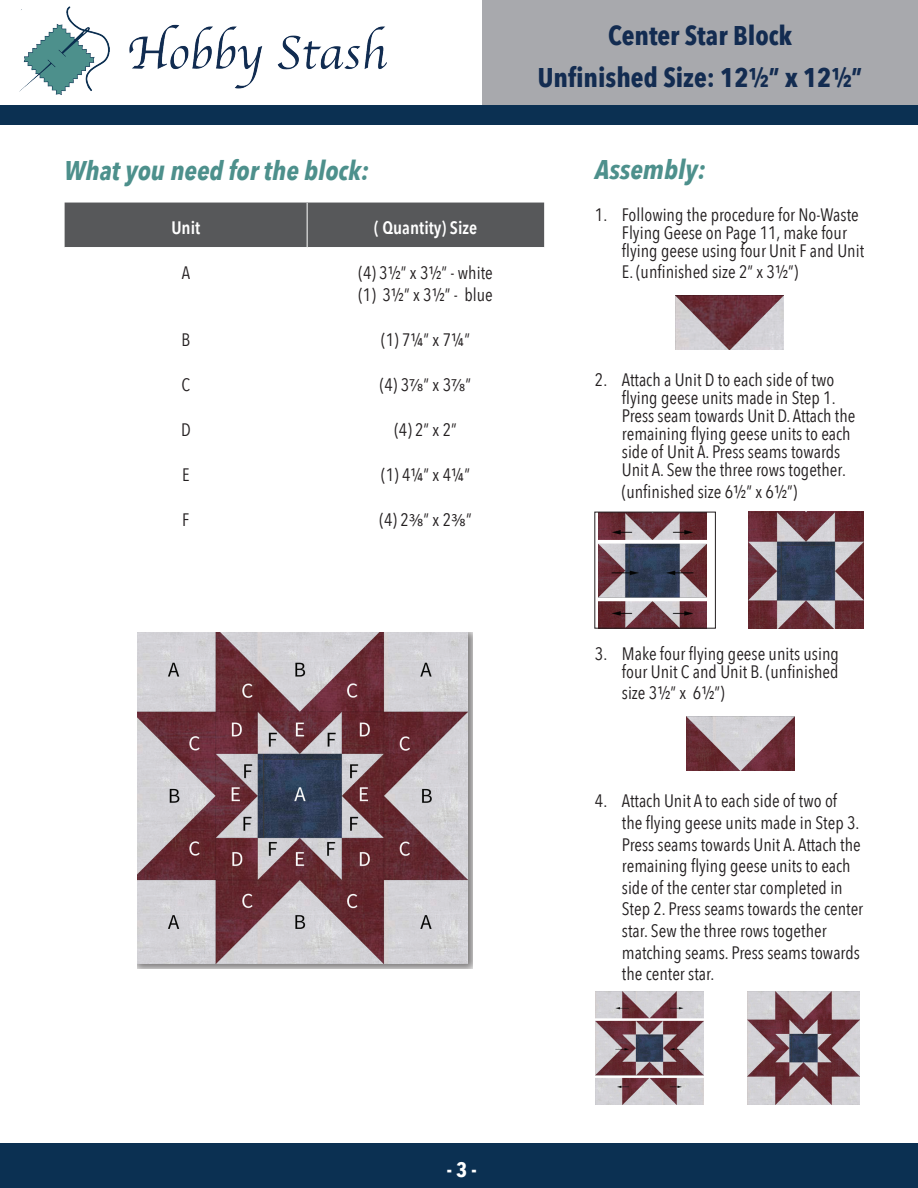
<style>
.page{position:relative;width:918px;height:1188px;background:#fff}
.page>*{position:absolute;margin:0;border:0;box-sizing:border-box;transform-origin:0 0}
.t1{font:700 27px/42px "Avenir Next Condensed";color:#132c51;text-align:center}
.t2{font:italic 700 27px "Avenir Next Condensed";color:#4d908c}
.t3{font:700 21px "Avenir Next Condensed";color:#fff}
.t4{font:18px/21.6px "Avenir Next Condensed";color:#231f20}
.t5{font:600 18px "Avenir Next Condensed";color:#fff}
.s1{font-family:"Source Sans Pro"}
</style>
<div class="page">
<div style="left:0;top:1144px;width:918px;height:44px;background:#0b3052"></div>
<div style="left:0;top:105px;width:918px;height:19px;background:#0b3052"></div>
<div style="left:65px;top:203px;width:479px;height:44px;background:#57585a"></div>
<hr style="left:307px;top:203px;width:1px;height:44px;background:#fff">
<div style="left:137px;top:633px;width:336px;height:335px;background:#231f20;opacity:.6"></div>
<img style="left:137px;top:633px;width:331px;height:330px">
<img style="left:19px;top:6px;width:368px;height:89px">
<div style="left:482px;top:0;width:436px;height:105px;background:#a8a9ad"></div>
<img style="left:675px;top:296px;width:108px;height:53px">
<img style="left:599px;top:514px;width:108px;height:112px">
<div style="left:595px;top:512px;width:121px;height:116px;border:1px solid #231f20"></div>
<img style="left:687px;top:717px;width:108px;height:54px">
<img style="left:595px;top:992px;width:108px;height:112px">
<img style="left:748px;top:512px;width:116px;height:116px">
<img style="left:747px;top:992px;width:113px;height:112px">
<h1 class="t2" style="left:64px;top:154px;width:306px">What you need for the block:</h1>
<p class="t5" style="left:171px;top:212px;width:30px">Unit</p>
<p class="t5" style="left:374px;top:212px;width:105px">( Quantity) Size</p>
<p class="t4" style="left:182px;top:261px;width:10px">A</p>
<p class="t4" style="left:358px;top:261px;width:136px">(4) 3½” x 3½” - white (1) 3½” x 3½” - blue</p>
<p class="t4" style="left:182px;top:328px;width:10px">B</p>
<p class="t4" style="left:381px;top:328px;width:90px">(1) 7¼” x 7¼”</p>
<p class="t4" style="left:182px;top:373px;width:10px">C</p>
<p class="t4" style="left:380px;top:373px;width:93px">(4) 3<span class="s1">⅞</span>” x 3<span class="s1">⅞</span>”</p>
<p class="t4" style="left:181px;top:418px;width:11px">D</p>
<p class="t4" style="left:394px;top:418px;width:64px">(4) 2” x 2”</p>
<p class="t4" style="left:182px;top:463px;width:9px">E</p>
<p class="t4" style="left:381px;top:463px;width:90px">(1) 4¼” x 4¼”</p>
<p class="t4" style="left:182px;top:508px;width:9px">F</p>
<p class="t4" style="left:380px;top:508px;width:94px">(4) 2<span class="s1">⅜</span>” x 2<span class="s1">⅜</span>”</p>
<h1 class="t1" style="left:538px;top:14px;width:326px">Center Star Block<br>Unfinished Size: 12½” x 12½”</h1>
<h1 class="t2" style="left:595px;top:153px;width:112px">Assembly:</h1>
<p class="t4" style="left:622px;top:204px;width:244px;line-height:18px;text-indent:-27px">1. Following the procedure for No-Waste<br>Flying Geese on Page 11, make four flying geese using four Unit F and Unit</p>
<p class="t4" style="left:622px;top:260px;width:178px">E. (unfinished size 2” x 3½”)</p>
<p class="t4" style="left:622px;top:370px;width:235px;line-height:18px;text-indent:-27px">2. Attach a Unit D to each side of two flying geese units made in Step 1.<br>Press seam towards Unit D. Attach the remaining flying geese units to each side of Unit A. Press seams towards Unit A. Sew the three rows together.</p>
<p class="t4" style="left:622px;top:480px;width:177px">(unfinished size 6½” x 6½”)</p>
<p class="t4" style="left:595px;top:644px;width:245px;line-height:18px;text-align:right">3. Make four flying geese units using four Unit C and Unit B. (unfinished</p>
<p class="t4" style="left:622px;top:681px;width:104px">size 3½” x 6½”)</p>
<p class="t4" style="left:622px;top:789px;width:243px;text-indent:-27px">4. Attach Unit A to each side of two of<br>the flying geese units made in Step 3.<br>Press seams towards Unit A. Attach the remaining flying geese units to each side of the center star completed in Step 2. Press seams towards the center star. Sew the three rows together matching seams. Press seams towards the center star.</p>
<p class="t3" style="left:447px;top:1156px;width:31px">- 3 -</p>
</div>
